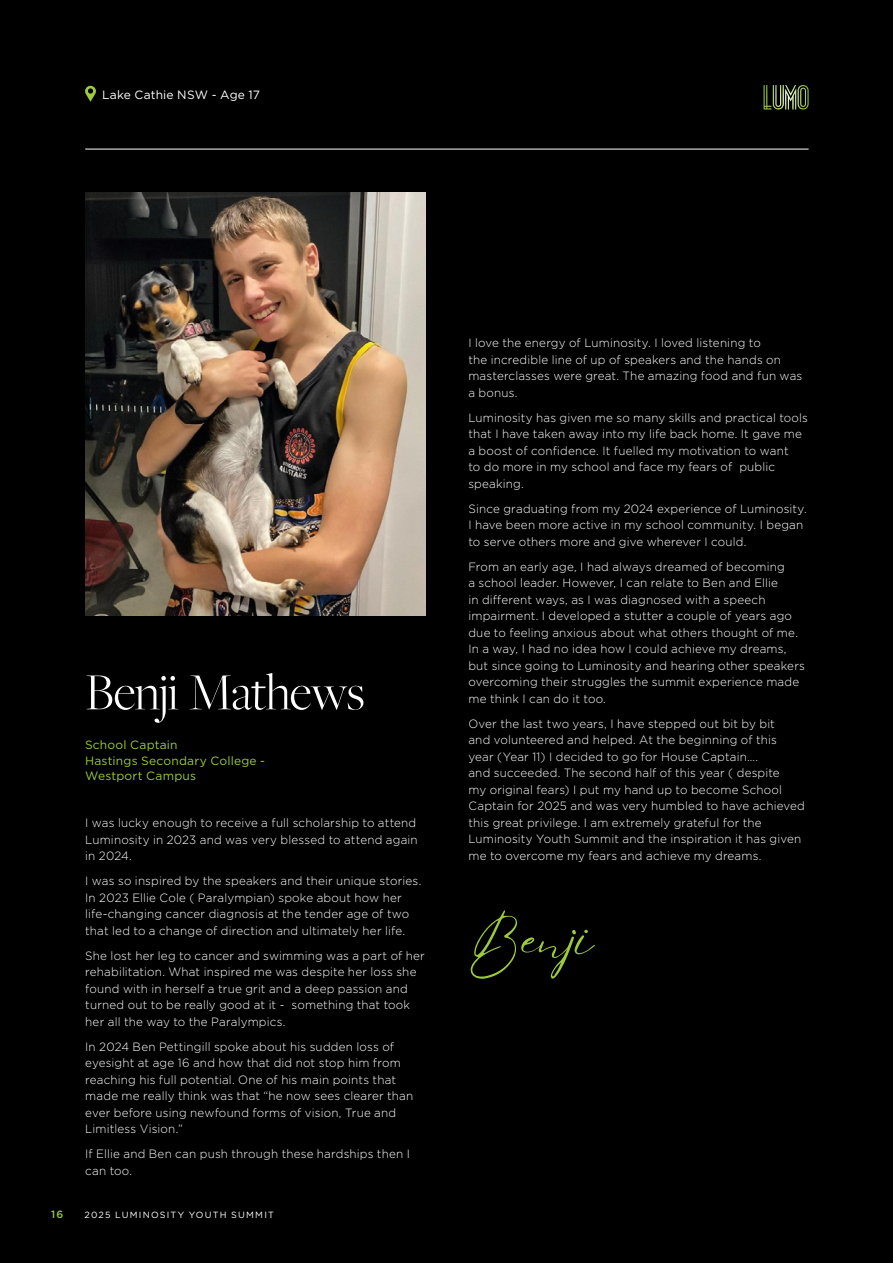
<style>
.page{position:relative;width:893px;height:1263px;background:#000001}
.page>*{position:absolute;margin:0;border:0;box-sizing:border-box;transform-origin:0 0}
.t1{font:300 54px "Freight Big Pro";letter-spacing:-.02em;color:#fff}
.t2{font:54px "Eyesome Script";color:#9ccb3b}
.t3{font:300 12px/16.5px "Gotham";letter-spacing:.015em;color:#fff}
.t4{font:12px "Gotham";letter-spacing:.02em;color:#9ccb3b}
.t5{font:12px "Gotham";letter-spacing:.015em;color:#fff}
.t6{font:500 10.5px "Gotham";color:#9ccb3b}
.t7{font:9px "Gotham";letter-spacing:.135em;color:#fff}
</style>
<div class="page">
<img style="left:85px;top:193px;width:340px;height:422px">
<svg style="left:85px;top:86px;width:11px;height:16px"></svg>
<hr style="left:85px;top:149px;width:724px;height:1px;background:#fff">
<svg style="left:764px;top:85px;width:45px;height:24px"></svg>
<p class="t5" style="left:102px;top:87px;width:160px">Lake Cathie NSW - Age 17</p>
<p class="t1" style="left:85px;top:657px;width:281px">Benji Mathews</p>
<p class="t4" style="left:85px;top:737px;width:94px">School Captain</p>
<p class="t4" style="left:85px;top:753px;width:182px">Hastings Secondary College -</p>
<p class="t4" style="left:85px;top:768px;width:113px">Westport Campus</p>
<p class="t3" style="left:85px;top:814px;width:334px;text-align:justify">I was lucky enough to receive a full scholarship to attend Luminosity in 2023 and was very blessed to attend again in 2024.</p>
<p class="t3" style="left:85px;top:872px;width:338px">I was so inspired by the speakers and their unique stories.<br>In 2023 Ellie Cole ( Paralympian) spoke about how her life-changing cancer diagnosis at the tender age of two that led to a change of direction and ultimately her life.</p>
<p class="t3" style="left:85px;top:947px;width:341px">She lost her leg to cancer and swimming was a part of her rehabilitation. What inspired me was despite her loss she found with in herself a true grit and a deep passion and turned out to be really good at it - something that took her all the way to the Paralympics.</p>
<p class="t3" style="left:85px;top:1038px;width:330px">In 2024 Ben Pettingill spoke about his sudden loss of eyesight at age 16 and how that did not stop him from reaching his full potential. One of his main points that made me really think was that “he now sees clearer than ever before using newfound forms of vision, True and Limitless Vision.”</p>
<p class="t3" style="left:85px;top:1145px;width:326px">If Ellie and Ben can push through these hardships then I can too.</p>
<p class="t6" style="left:51px;top:1207px;width:14px">16</p>
<p class="t7" style="left:85px;top:1209px;width:191px">2025 LUMINOSITY YOUTH SUMMIT</p>
<p class="t3" style="left:468px;top:334px;width:335px">I love the energy of Luminosity. I loved listening to<br>the incredible line of up of speakers and the hands on masterclasses were great. The amazing food and fun was a bonus.</p>
<p class="t3" style="left:468px;top:409px;width:341px">Luminosity has given me so many skills and practical tools that I have taken away into my life back home. It gave me a boost of confidence. It fuelled my motivation to want<br>to do more in my school and face my fears of public speaking.</p>
<p class="t3" style="left:468px;top:500px;width:340px">Since graduating from my 2024 experience of Luminosity.<br>I have been more active in my school community. I began to serve others more and give wherever I could.</p>
<p class="t3" style="left:468px;top:558px;width:338px">From an early age, I had always dreamed of becoming<br>a school leader. However, I can relate to Ben and Ellie<br>in different ways, as I was diagnosed with a speech impairment. I developed a stutter a couple of years ago due to feeling anxious about what others thought of me.<br>In a way, I had no idea how I could achieve my dreams, but since going to Luminosity and hearing other speakers overcoming their struggles the summit experience made me think I can do it too.</p>
<p class="t3" style="left:468px;top:715px;width:338px">Over the last two years, I have stepped out bit by bit<br>and volunteered and helped. At the beginning of this year (Year 11) I decided to go for House Captain….<br>and succeeded. The second half of this year ( despite<br>my original fears) I put my hand up to become School Captain for 2025 and was very humbled to have achieved this great privilege. I am extremely grateful for the Luminosity Youth Summit and the inspiration it has given me to overcome my fears and achieve my dreams.</p>
<p class="t2" style="left:468px;top:903px;width:127px">Benji</p>
</div>
